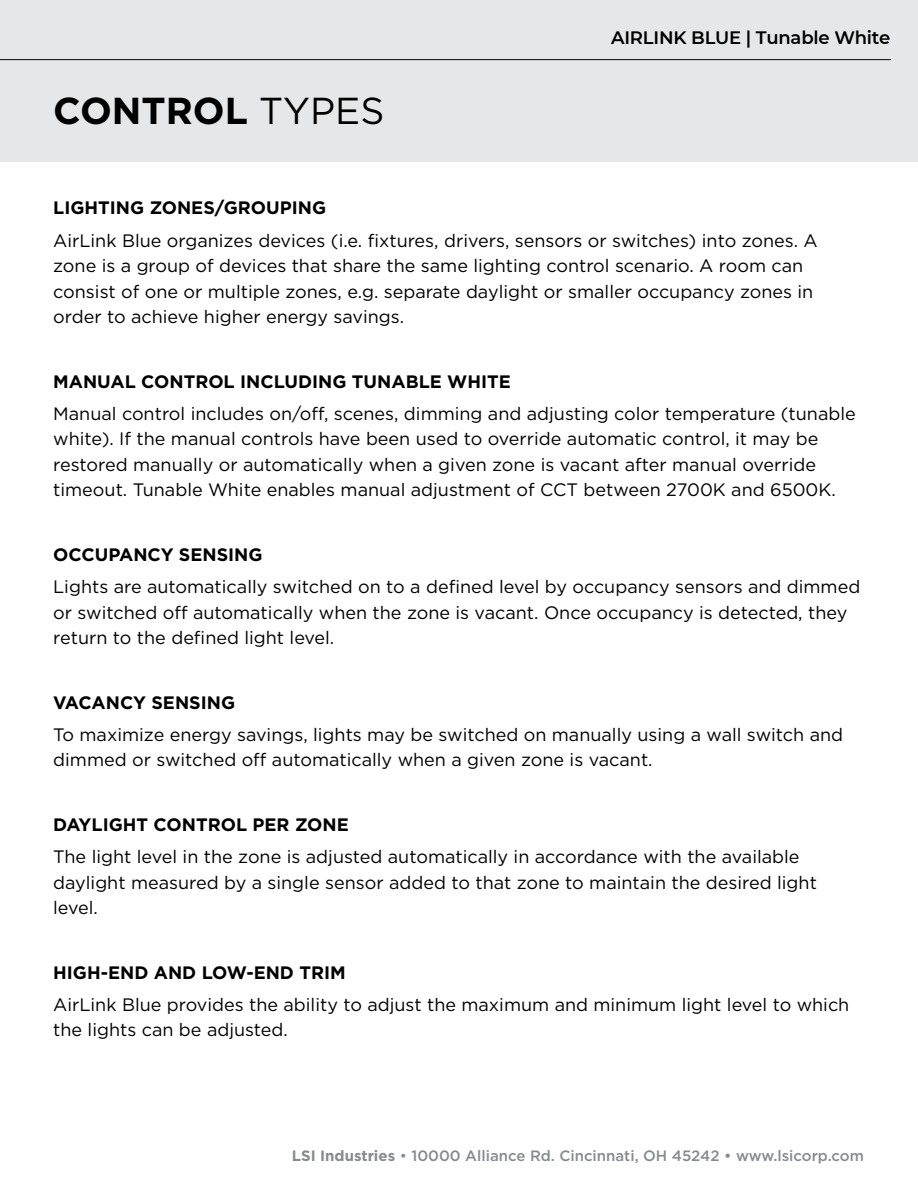
<style>
.page{position:relative;width:918px;height:1188px;background:#fff}
.page>*{position:absolute;margin:0;border:0;box-sizing:border-box;transform-origin:0 0}
.t1{font:700 37.5px "Gotham";color:#000}
.t2{font:18px/25.5px "Gotham";color:#000}
.t3{font:700 18px "Gotham";color:#000}
.t4{font:600 18px "Montserrat";letter-spacing:-.01em;color:#000}
.t5{font:500 15px "Gotham";color:#878b8d}
.s1{font-weight:400}
.s2{font-weight:700}
</style>
<div class="page">
<div style="left:0;top:0;width:918px;height:161px;background:#e6e7e8"></div>
<hr style="left:0;top:59px;width:891px;height:1px;background:#000">
<h1 class="t1" style="left:53px;top:86px;width:333px">CONTROL <span class="s1">TYPES</span></h1>
<p class="t4" style="left:611px;top:25px;width:281px">AIRLINK BLUE | Tunable White</p>
<p class="t3" style="left:53px;top:196px;width:274px">LIGHTING ZONES/GROUPING</p>
<p class="t2" style="left:53px;top:227px;width:766px">AirLink Blue organizes devices (i.e. fixtures, drivers, sensors or switches) into zones. A zone is a group of devices that share the same lighting control scenario. A room can consist of one or multiple zones, e.g. separate daylight or smaller occupancy zones in order to achieve higher energy savings.</p>
<p class="t3" style="left:53px;top:369px;width:459px">MANUAL CONTROL INCLUDING TUNABLE WHITE</p>
<p class="t2" style="left:53px;top:400px;width:804px">Manual control includes on/off, scenes, dimming and adjusting color temperature (tunable white). If the manual controls have been used to override automatic control, it may be restored manually or automatically when a given zone is vacant after manual override timeout. Tunable White enables manual adjustment of CCT between 2700K and 6500K.</p>
<p class="t3" style="left:53px;top:543px;width:211px">OCCUPANCY SENSING</p>
<p class="t2" style="left:53px;top:574px;width:809px">Lights are automatically switched on to a defined level by occupancy sensors and dimmed or switched off automatically when the zone is vacant. Once occupancy is detected, they return to the defined light level.</p>
<p class="t3" style="left:53px;top:690px;width:183px">VACANCY SENSING</p>
<p class="t2" style="left:53px;top:721px;width:791px">To maximize energy savings, lights may be switched on manually using a wall switch and dimmed or switched off automatically when a given zone is vacant.</p>
<p class="t3" style="left:53px;top:813px;width:297px">DAYLIGHT CONTROL PER ZONE</p>
<p class="t2" style="left:53px;top:844px;width:765px">The light level in the zone is adjusted automatically in accordance with the available daylight measured by a single sensor added to that zone to maintain the desired light level.</p>
<p class="t3" style="left:53px;top:960px;width:294px">HIGH-END AND LOW-END TRIM</p>
<p class="t2" style="left:53px;top:991px;width:798px">AirLink Blue provides the ability to adjust the maximum and minimum light level to which the lights can be adjusted.</p>
<p class="t5" style="left:292px;top:1146px;width:574px"><span class="s2">LSI Industries</span> <span class="s1">•</span> 10000 Alliance Rd. Cincinnati, OH 45242 • www.lsicorp.com</p>
</div>
